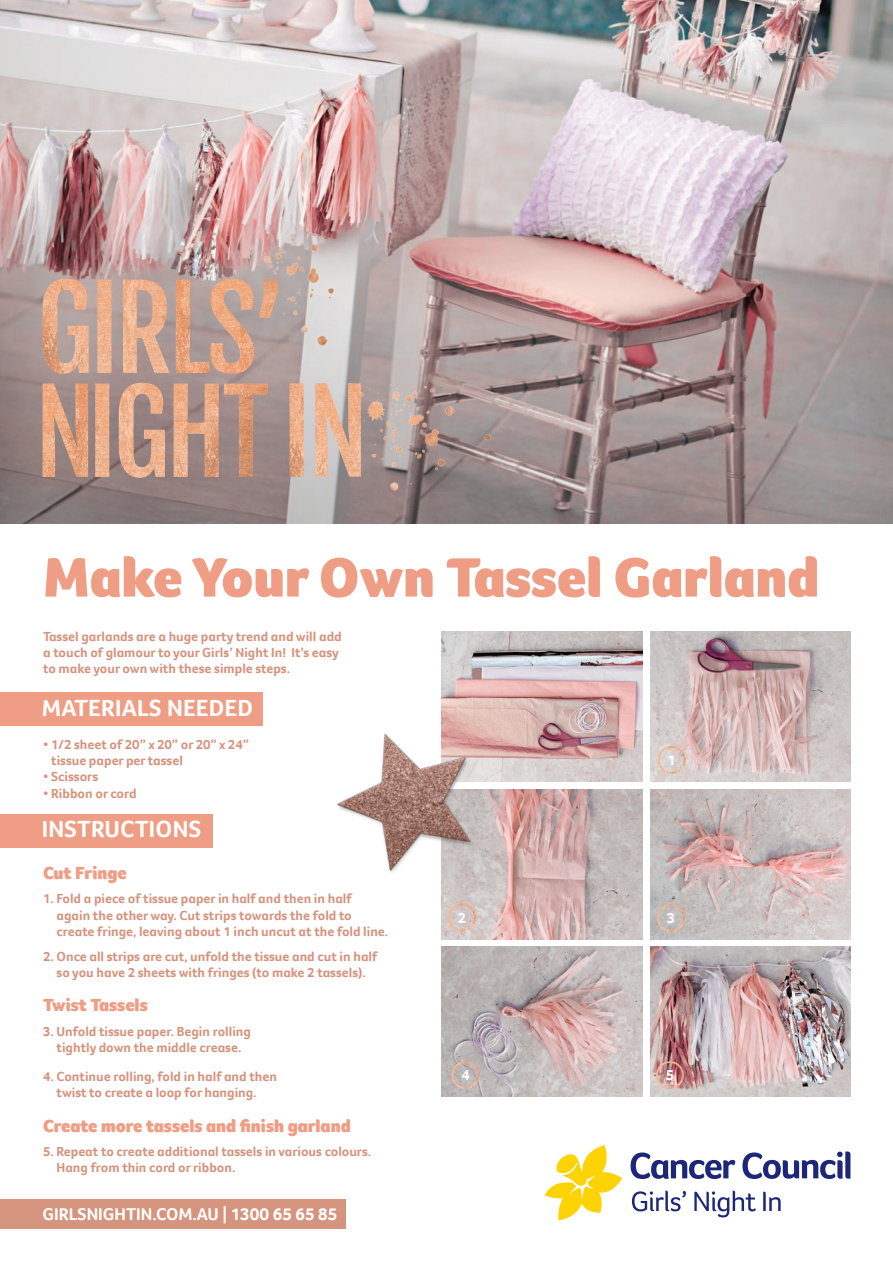
<style>
.page{position:relative;width:893px;height:1263px;background:#fff}
.page>*{position:absolute;margin:0;border:0;box-sizing:border-box;transform-origin:0 0}
.t1{font:900 57px "Foco CC";color:#ef9d84}
.t2{font:700 24px "Foco CC";letter-spacing:.01em;color:#fff}
.t3{font:900 18px "Foco CC";color:#ef9d84}
.t4{font:700 17.55px "Foco CC";color:#fff}
.t5{font:700 15px "Foco CC";color:#fff}
.t6{font:700 13.5px/16.2px "Foco CC";color:#d5947e}
</style>
<div class="page">
<div style="left:0;top:692px;width:263px;height:34px;background:#ef9d84"></div>
<div style="left:0;top:814px;width:213px;height:33px;background:#ef9d84"></div>
<img style="left:442px;top:631px;width:200px;height:151px">
<img style="left:442px;top:947px;width:200px;height:150px">
<img style="left:650px;top:947px;width:200px;height:150px">
<img style="left:650px;top:789px;width:200px;height:150px">
<img style="left:442px;top:789px;width:200px;height:150px">
<img style="left:650px;top:631px;width:200px;height:151px">
<img style="left:658px;top:746px;width:28px;height:28px">
<img style="left:448px;top:903px;width:28px;height:28px">
<img style="left:451px;top:1061px;width:28px;height:28px">
<img style="left:656px;top:1061px;width:28px;height:28px">
<img style="left:657px;top:904px;width:28px;height:28px">
<img style="left:336px;top:700px;width:169px;height:194px">
<img style="left:0;top:0;width:893px;height:523px">
<img style="left:43px;top:383px;width:225px;height:95px">
<img style="left:330px;top:375px;width:173px;height:122px">
<img style="left:206px;top:215px;width:164px;height:167px">
<img style="left:43px;top:279px;width:235px;height:95px">
<img style="left:290px;top:383px;width:71px;height:94px">
<svg style="left:545px;top:1145px;width:77px;height:75px"></svg>
<svg style="left:631px;top:1151px;width:219px;height:28px"></svg>
<svg style="left:632px;top:1190px;width:54px;height:21px"></svg>
<svg style="left:694px;top:1190px;width:62px;height:27px"></svg>
<svg style="left:763px;top:1192px;width:18px;height:19px"></svg>
<div style="left:0;top:1199px;width:346px;height:30px;background:#d5947e"></div>
<p class="t1" style="left:43px;top:540px;width:777px">Make Your Own Tassel Garland</p>
<p class="t6" style="left:43px;top:628px;width:300px">Tassel garlands are a huge party trend and will add a touch of glamour to your Girls’ Night In! It’s easy to make your own with these simple steps.</p>
<p class="t2" style="left:42px;top:692px;width:213px">MATERIALS NEEDED</p>
<p class="t6" style="left:51px;top:736px;width:199px;text-indent:-8px">• 1/2 sheet of 20” x 20” or 20” x 24” tissue paper per tassel</p>
<p class="t6" style="left:43px;top:768px;width:57px">• Scissors</p>
<p class="t6" style="left:43px;top:785px;width:95px">• Ribbon or cord</p>
<p class="t2" style="left:42px;top:813px;width:161px">INSTRUCTIONS</p>
<p class="t3" style="left:43px;top:861px;width:85px">Cut Fringe</p>
<p class="t6" style="left:57px;top:891px;width:333px;text-indent:-13px">1. Fold a piece of tissue paper in half and then in half again the other way. Cut strips towards the fold to create fringe, leaving about 1 inch uncut at the fold line.</p>
<p class="t6" style="left:43px;top:948px;width:336px;text-align:center">2. Once all strips are cut, unfold the tissue and cut in half so you have 2 sheets with fringes (to make 2 tassels).</p>
<p class="t3" style="left:43px;top:993px;width:106px">Twist Tassels</p>
<p class="t6" style="left:43px;top:1023px;width:209px;text-align:center">3. Unfold tissue paper. Begin rolling tightly down the middle crease.</p>
<p class="t6" style="left:43px;top:1068px;width:235px;text-align:center">4. Continue rolling, fold in half and then twist to create a loop for hanging.</p>
<p class="t3" style="left:43px;top:1113px;width:309px">Create more tassels and finish garland</p>
<p class="t6" style="left:57px;top:1143px;width:316px;text-indent:-13px">5. Repeat to create additional tassels in various colours.<br>Hang from thin cord or ribbon.</p>
<p class="t4" style="left:43px;top:1203px;width:296px">GIRLSNIGHTIN.COM.AU | 1300 65 65 85</p>
<p class="t5" style="left:458px;top:908px;width:10px">2</p>
<p class="t5" style="left:667px;top:750px;width:10px">1</p>
<p class="t5" style="left:667px;top:908px;width:10px">3</p>
<p class="t5" style="left:461px;top:1065px;width:10px">4</p>
<p class="t5" style="left:666px;top:1065px;width:10px">5</p>
</div>
